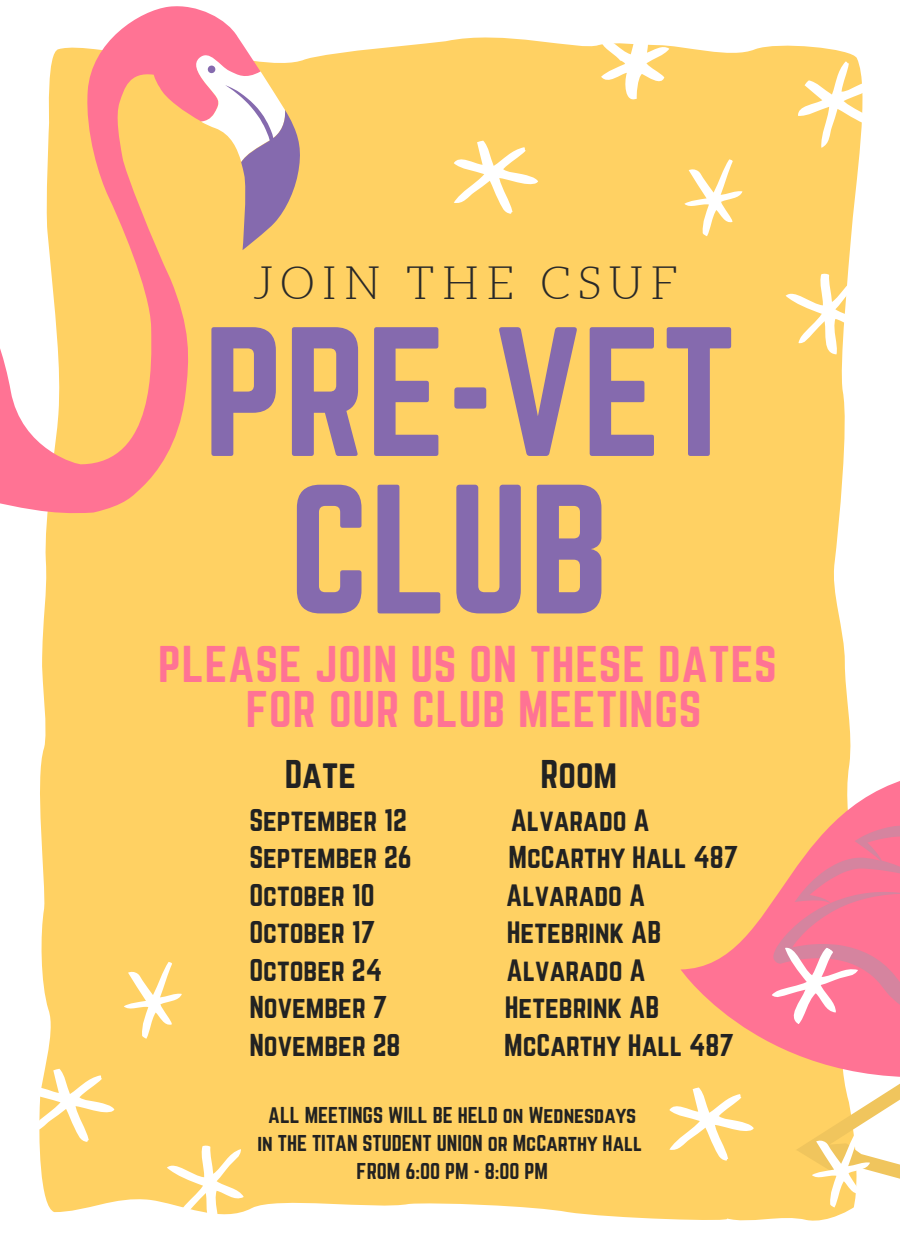
<style>
.page{position:relative;width:900px;height:1260px;background:#fff}
.page>*{position:absolute;margin:0;border:0;box-sizing:border-box;transform-origin:0 0}
.t1{font:161px/157.5px "Norwester";color:#856aae;text-align:center}
.t2{font:45.25px/45px "Norwester";letter-spacing:.02em;color:#ff7394;text-align:center}
.t3{font:300 45.25px "Aleo";letter-spacing:.17em;color:#292929}
.t4{font:35.25px "Norwester";color:#222}
.t5{font:27.75px "Norwester";color:#222}
.t6{font:20px/28px "Norwester";color:#222;text-align:center}
</style>
<div class="page">
<div style="left:39px;top:38px;width:821px;height:1182px;background:#ffd163"></div>
<svg style="left:681px;top:555px;width:219px;height:270px;fill:#ffd163"></svg>
<svg style="left:0;top:6px;width:266px;height:551px;fill:#ffd163"></svg>
<svg style="left:187px;top:47px;width:119px;height:207px"></svg>
<svg style="left:454px;top:141px;width:84px;height:73px"></svg>
<svg style="left:600px;top:38px;width:69px;height:61px"></svg>
<svg style="left:786px;top:274px;width:74px;height:80px"></svg>
<svg style="left:684px;top:159px;width:58px;height:77px"></svg>
<svg style="left:785px;top:48px;width:78px;height:109px"></svg>
<svg style="left:39px;top:1069px;width:75px;height:73px"></svg>
<svg style="left:167px;top:1146px;width:77px;height:74px"></svg>
<svg style="left:124px;top:962px;width:58px;height:77px"></svg>
<svg style="left:669px;top:825px;width:231px;height:396px;background:#fcb685"></svg>
<h2 class="t3" style="left:253px;top:258px;width:426px">JOIN THE CSUF</h2>
<h1 class="t1" style="left:203px;top:321px;width:534px">PRE-VET<br>CLUB</h1>
<h2 class="t2" style="left:158px;top:644px;width:620px">PLEASE JOIN US ON THESE DATES<br>FOR OUR CLUB MEETINGS</h2>
<p class="t4" style="left:285px;top:757px;width:73px">Date</p>
<p class="t4" style="left:540px;top:757px;width:78px">Room</p>
<p class="t5" style="left:249px;top:806px;width:159px">September 12</p>
<p class="t5" style="left:511px;top:806px;width:140px">Alvarado A</p>
<p class="t5" style="left:249px;top:844px;width:164px">September 26</p>
<p class="t5" style="left:509px;top:844px;width:231px">McCarthy Hall 487</p>
<p class="t5" style="left:249px;top:881px;width:127px">October 10</p>
<p class="t5" style="left:506px;top:881px;width:140px">Alvarado A</p>
<p class="t5" style="left:249px;top:919px;width:128px">October 17</p>
<p class="t5" style="left:507px;top:919px;width:156px">Hetebrink AB</p>
<p class="t5" style="left:249px;top:956px;width:134px">October 24</p>
<p class="t5" style="left:507px;top:956px;width:140px">Alvarado A</p>
<p class="t5" style="left:249px;top:994px;width:139px">November 7</p>
<p class="t5" style="left:505px;top:994px;width:156px">Hetebrink AB</p>
<p class="t5" style="left:249px;top:1031px;width:153px">November 28</p>
<p class="t5" style="left:504px;top:1031px;width:231px">McCarthy Hall 487</p>
<p class="t6" style="left:258px;top:1102px;width:386px">ALL MEETINGS WILL BE HELD on Wednesdays in THE TITAN STUDENT UNION or McCarthy Hall<br>FROM 6:00 PM - 8:00 PM</p>
</div>
